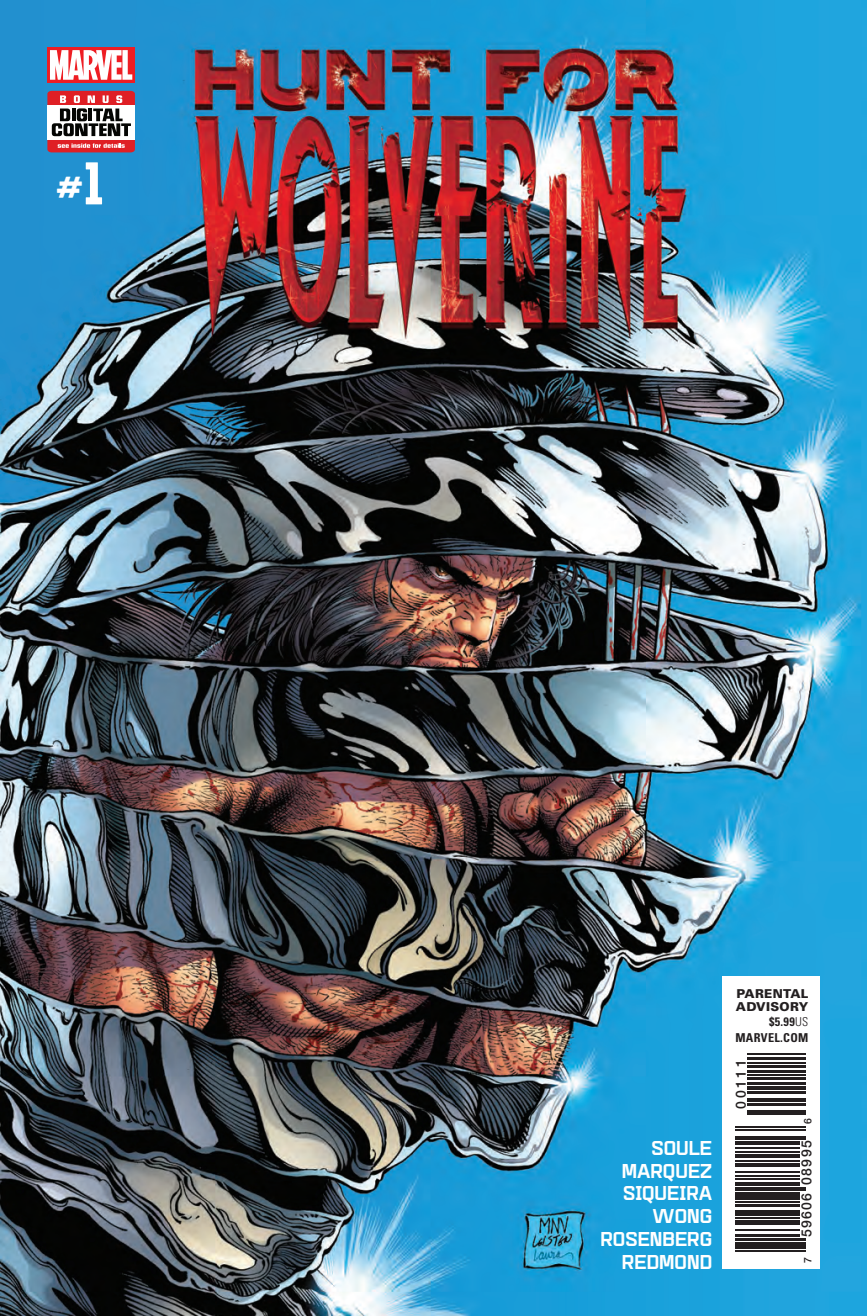
<style>
.page{position:relative;width:867px;height:1316px;background:#fff}
.page>*{position:absolute;margin:0;border:0;box-sizing:border-box;transform-origin:0 0}
.t1{font:900 42px "Mensura";color:#fff}
.t2{font:900 17.5px/22.8px "Mensura";color:#fff;text-align:right}
.t3{font:500 14px "Helvetica Neue";letter-spacing:.1em;color:#231f20}
.t4{font:700 condensed 12.25px "Univers LT Std";letter-spacing:.025em;color:#231f20}
.t5{font:900 12.25px "Univers LT Std";letter-spacing:.025em;color:#231f20}
.t6{font:500 10.5px "Helvetica Neue";color:#231f20}
.s1{font-size:52.5px}
.s2{font-weight:300}
.s3{font-size:10.5px}
</style>
<div class="page">
<img style="left:0;top:0;width:866px;height:1315px">
<svg style="left:721px;top:976px;width:98px;height:292px"></svg>
<hr style="left:735px;top:1249px;width:71px;height:1px;background:#231f20">
<hr style="left:735px;top:1246px;width:71px;height:2px;background:#231f20">
<svg style="left:735px;top:1241px;width:71px;height:4px"></svg>
<hr style="left:735px;top:1237px;width:71px;height:3px;background:#231f20">
<hr style="left:735px;top:1233px;width:64px;height:3px;background:#231f20">
<hr style="left:735px;top:1228px;width:64px;height:1px;background:#231f20">
<hr style="left:735px;top:1223px;width:64px;height:1px;background:#231f20">
<hr style="left:735px;top:1219px;width:64px;height:3px;background:#231f20">
<hr style="left:735px;top:1216px;width:64px;height:2px;background:#231f20">
<div style="left:735px;top:1210px;width:64px;height:5px;background:#231f20"></div>
<hr style="left:735px;top:1203px;width:64px;height:3px;background:#231f20">
<hr style="left:735px;top:1201px;width:64px;height:1px;background:#231f20">
<hr style="left:735px;top:1198px;width:64px;height:1px;background:#231f20">
<div style="left:735px;top:1191px;width:64px;height:6px;background:#231f20"></div>
<hr style="left:735px;top:1189px;width:71px;height:1px;background:#231f20">
<hr style="left:735px;top:1186px;width:71px;height:1px;background:#231f20">
<svg style="left:735px;top:1181px;width:64px;height:4px"></svg>
<hr style="left:735px;top:1177px;width:64px;height:1px;background:#231f20">
<hr style="left:735px;top:1174px;width:64px;height:2px;background:#231f20">
<hr style="left:735px;top:1171px;width:64px;height:1px;background:#231f20">
<hr style="left:735px;top:1163px;width:64px;height:4px;background:#231f20">
<hr style="left:735px;top:1160px;width:64px;height:1px;background:#231f20">
<svg style="left:735px;top:1153px;width:64px;height:4px"></svg>
<hr style="left:735px;top:1151px;width:64px;height:1px;background:#231f20">
<hr style="left:735px;top:1147px;width:64px;height:1px;background:#231f20">
<svg style="left:735px;top:1140px;width:64px;height:4px"></svg>
<hr style="left:735px;top:1138px;width:71px;height:1px;background:#231f20">
<hr style="left:735px;top:1135px;width:71px;height:1px;background:#231f20">
<hr style="left:735px;top:1129px;width:71px;height:1px;background:#231f20">
<hr style="left:735px;top:1126px;width:71px;height:1px;background:#231f20">
<hr style="left:747px;top:1113px;width:59px;height:1px;background:#231f20">
<hr style="left:747px;top:1109px;width:59px;height:3px;background:#231f20">
<hr style="left:747px;top:1102px;width:59px;height:3px;background:#231f20">
<hr style="left:747px;top:1100px;width:59px;height:1px;background:#231f20">
<hr style="left:747px;top:1097px;width:59px;height:1px;background:#231f20">
<hr style="left:747px;top:1091px;width:59px;height:2px;background:#231f20">
<hr style="left:747px;top:1088px;width:59px;height:1px;background:#231f20">
<hr style="left:747px;top:1085px;width:59px;height:2px;background:#231f20">
<hr style="left:747px;top:1081px;width:59px;height:3px;background:#231f20">
<hr style="left:747px;top:1076px;width:59px;height:3px;background:#231f20">
<hr style="left:747px;top:1074px;width:59px;height:1px;background:#231f20">
<hr style="left:747px;top:1070px;width:59px;height:2px;background:#231f20">
<hr style="left:747px;top:1064px;width:59px;height:3px;background:#231f20">
<hr style="left:747px;top:1062px;width:59px;height:1px;background:#231f20">
<hr style="left:747px;top:1057px;width:59px;height:2px;background:#231f20">
<hr style="left:747px;top:1053px;width:59px;height:1px;background:#231f20">
<div style="left:47px;top:47px;width:88px;height:36px;background:#ee1d23"></div>
<svg style="left:50px;top:50px;width:82px;height:30px"></svg>
<svg style="left:47px;top:91px;width:88px;height:61px"></svg>
<p class="t1" style="left:55px;top:160px;width:50px">#<span class="s1">1</span></p>
<p class="t2" style="left:651px;top:1135px;width:62px">SOULE</p>
<p class="t2" style="left:621px;top:1158px;width:92px">MARQUEZ</p>
<p class="t2" style="left:623px;top:1181px;width:90px">SIQUEIRA<br>WONG</p>
<p class="t2" style="left:600px;top:1226px;width:113px">ROSENBERG</p>
<p class="t2" style="left:621px;top:1249px;width:92px">REDMOND</p>
<p class="t5" style="left:736px;top:986px;width:73px">PARENTAL</p>
<p class="t5" style="left:735px;top:998px;width:74px">ADVISORY</p>
<p class="t4" style="left:768px;top:1014px;width:41px">$5.99<span class="s2">US</span></p>
<p class="t4" style="left:735px;top:1030px;width:74px">MARVEL.COM</p>
<p class="t3" style="left:729px;top:1108px;width:51px;rotate:-90deg">00111</p>
<p class="t3" style="left:794px;top:1237px;width:121px;rotate:-90deg">59606 08995 <span class="s3">6</span></p>
<p class="t6" style="left:798px;top:1262px;width:7px;rotate:-90deg">7</p>
</div>
